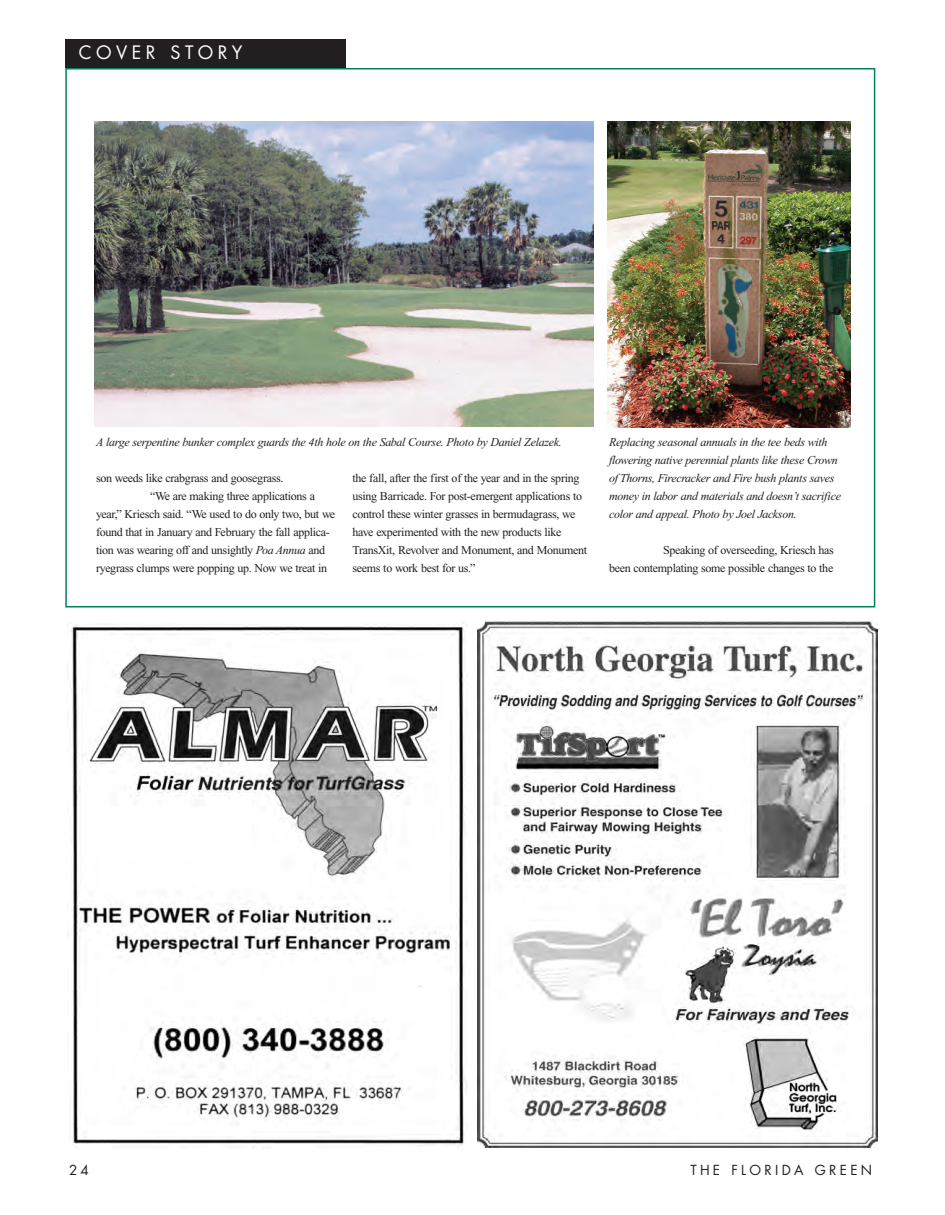
<style>
.page{position:relative;width:945px;height:1215px;background:#fff}
.page>*{position:absolute;margin:0;border:0;box-sizing:border-box;transform-origin:0 0}
.t1{font:18px "Futura";letter-spacing:.245em;color:#fff}
.t2{font:13.5px "Futura";letter-spacing:.245em;color:#231f20}
.t3{font:12px/18px "Times New Roman";letter-spacing:-.025em;color:#231f20}
.t4{font:italic 12px/18px "Times New Roman";letter-spacing:-.025em;color:#231f20}
.s1{font-style:italic}
</style>
<div class="page">
<div style="left:65px;top:39px;width:281px;height:29px;background:#231f20"></div>
<img style="left:70px;top:623px;width:397px;height:526px">
<img style="left:478px;top:621px;width:399px;height:526px">
<img style="left:94px;top:122px;width:500px;height:304px">
<img style="left:608px;top:122px;width:242px;height:305px">
<h1 class="t1" style="left:79px;top:44px;width:165px">COVER STORY</h1>
<p class="t4" style="left:96px;top:434px;width:467px">A large serpentine bunker complex guards the 4th hole on the Sabal Course. Photo by Daniel Zelazek.</p>
<p class="t4" style="left:609px;top:434px;width:234px">Replacing seasonal annuals in the tee beds with flowering native perennial plants like these Crown of Thorns, Firecracker and Fire bush plants saves money in labor and materials and doesn’t sacrifice color and appeal. Photo by Joel Jackson.</p>
<p class="t3" style="left:96px;top:470px;width:189px">son weeds like crabgrass and goosegrass.</p>
<p class="t3" style="left:150px;top:488px;width:167px">“We are making three applications a</p>
<p class="t3" style="left:96px;top:506px;width:241px">year,” Kriesch said. “We used to do only two, but we</p>
<p class="t3" style="left:96px;top:524px;width:235px">found that in January and February the fall applica-</p>
<p class="t3" style="left:96px;top:542px;width:231px">tion was wearing off and unsightly <span class="s1">Poa Annua</span> and</p>
<p class="t3" style="left:96px;top:560px;width:233px">ryegrass clumps were popping up. Now we treat in</p>
<p class="t3" style="left:352px;top:470px;width:236px">the fall, after the first of the year and in the spring using Barricade. For post-emergent applications to control these winter grasses in bermudagrass, we have experimented with the new products like TransXit, Revolver and Monument, and Monument seems to work best for us.”</p>
<p class="t3" style="left:609px;top:542px;width:226px;text-align:right">Speaking of overseeding, Kriesch has<br>been contemplating some possible changes to the</p>
<p class="t2" style="left:69px;top:1164px;width:21px">24</p>
<p class="t2" style="left:690px;top:1164px;width:183px">THE FLORIDA GREEN</p>
</div>
